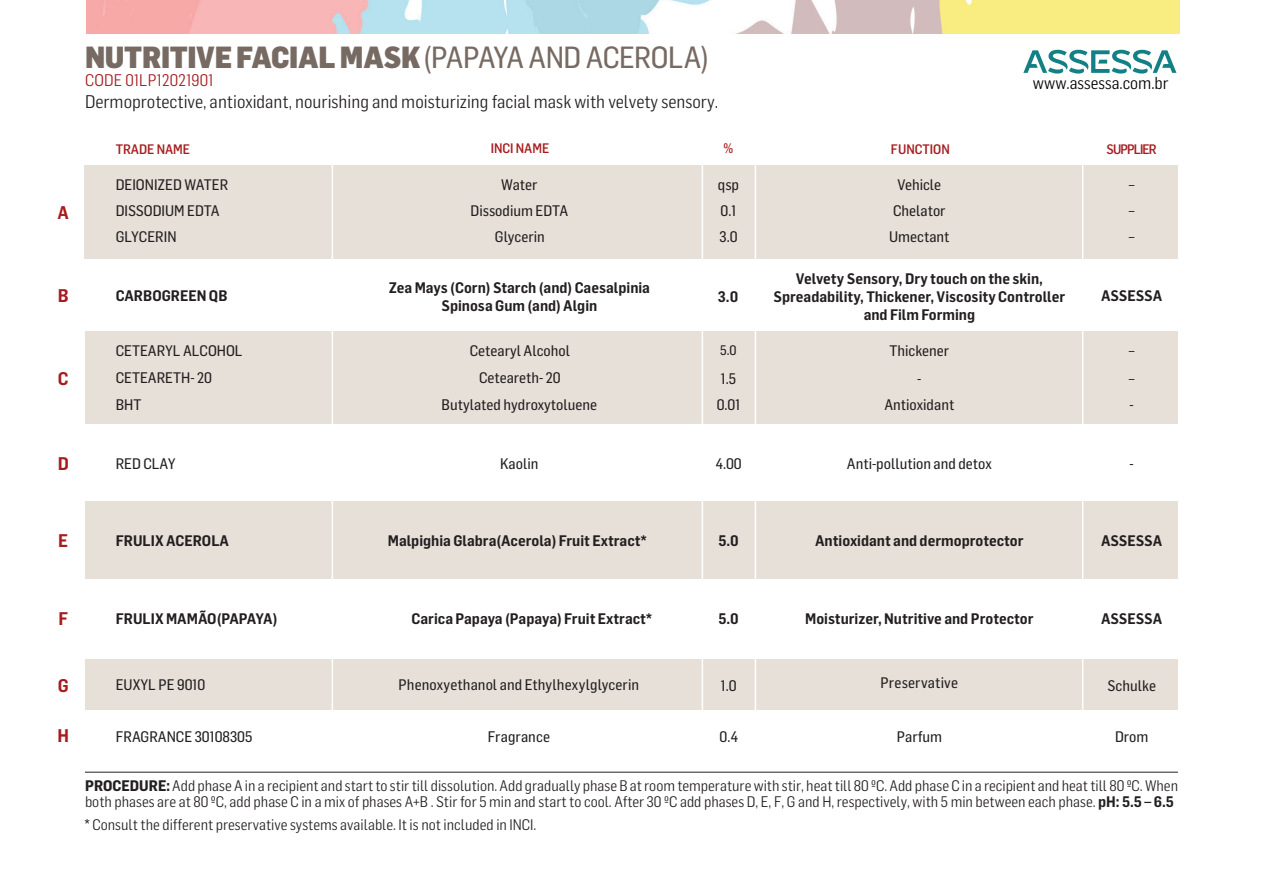
<style>
.page{position:relative;width:1263px;height:893px;background:#fff}
.page>*{position:absolute;margin:0;border:0;box-sizing:border-box;transform-origin:0 0}
.t1{font:900 30px "Flama Semicond";letter-spacing:-.01em;color:#766a62}
.t2{font:18px "Flama Semicond";color:#231f20}
.t3{font:600 18px "Flama Semicond";color:#a61c1f}
.t4{font:16.95px "Flama Semicond";color:#000001}
.t5{font:16.5px "Flama Semicond";letter-spacing:.015em;color:#a61c1f}
.t6{font:15px/16.5px "Flama Semicond";color:#231f20}
.t7{font:15px "Flama Semicond Basic";color:#231f20}
.t8{font:600 15px/18px "Flama Semicond";color:#231f20;text-align:center}
.t9{font:500 13.5px "Flama Semicond";color:#a61c1f}
.t10{font:500 13.5px "Flama Semicond";letter-spacing:-.065em;color:#a61c1f}
.t11{font:13.5px "Flama Semicond Basic";color:#231f20}
.s1{font-family:"Flama Semicond Basic";font-weight:400}
.s2{font-weight:700}
.s3{font-weight:600}
</style>
<div class="page">
<div style="left:85px;top:501px;width:1093px;height:78px;background:#e6e0d8"></div>
<div style="left:85px;top:332px;width:1093px;height:92px;background:#e6e0d8"></div>
<div style="left:85px;top:165px;width:1093px;height:93px;background:#e6e0d8"></div>
<hr style="left:85px;top:772px;width:1093px;height:1px;background:#231f20">
<img style="left:86px;top:0;width:1093px;height:33px">
<div style="left:85px;top:659px;width:1093px;height:50px;background:#e6e0d8"></div>
<hr style="left:332px;top:156px;width:1px;height:611px;background:#fff">
<hr style="left:702px;top:156px;width:1px;height:611px;background:#fff">
<hr style="left:755px;top:156px;width:1px;height:611px;background:#fff">
<hr style="left:1082px;top:156px;width:1px;height:611px;background:#fff">
<svg style="left:1023px;top:50px;width:153px;height:24px"></svg>
<p class="t3" style="left:58px;top:202px;width:13px">A</p>
<p class="t3" style="left:58px;top:285px;width:12px">B</p>
<p class="t3" style="left:58px;top:368px;width:12px">C</p>
<h1 class="t1" style="left:85px;top:39px;width:625px">NUTRITIVEFACIALMASK<span class="s1">(PAPAYA AND ACEROLA)</span></h1>
<p class="t5" style="left:85px;top:71px;width:130px">CODE 01LP12021901</p>
<p class="t2" style="left:85px;top:91px;width:634px">Dermoprotective, antioxidant, nourishing and moisturizing facial mask with velvety sensory.</p>
<p class="t4" style="left:1033px;top:74px;width:137px">www.assessa.com.br</p>
<p class="t9" style="left:116px;top:141px;width:76px">TRADE NAME</p>
<p class="t9" style="left:491px;top:141px;width:60px">INCI NAME</p>
<p class="t9" style="left:723px;top:140px;width:11px">%</p>
<p class="t9" style="left:891px;top:141px;width:60px">FUNCTION</p>
<p class="t10" style="left:1106px;top:141px;width:52px">SUPPLIER</p>
<p class="t7" style="left:116px;top:176px;width:114px">DEIONIZED WATER</p>
<p class="t7" style="left:501px;top:176px;width:38px">Water</p>
<p class="t7" style="left:718px;top:176px;width:23px">qsp</p>
<p class="t7" style="left:897px;top:176px;width:45px">Vehicle</p>
<p class="t7" style="left:116px;top:202px;width:106px">DISSODIUM EDTA</p>
<p class="t7" style="left:471px;top:202px;width:99px">Dissodium EDTA</p>
<p class="t7" style="left:721px;top:202px;width:17px">0.1</p>
<p class="t7" style="left:893px;top:202px;width:54px">Chelator</p>
<p class="t7" style="left:1128px;top:202px;width:8px">–</p>
<p class="t7" style="left:1128px;top:176px;width:8px">–</p>
<p class="t7" style="left:116px;top:228px;width:62px">GLYCERIN</p>
<p class="t7" style="left:495px;top:228px;width:51px">Glycerin</p>
<p class="t7" style="left:719px;top:228px;width:20px">3.0</p>
<p class="t7" style="left:889px;top:228px;width:62px">Umectant</p>
<p class="t7" style="left:1128px;top:228px;width:8px">–</p>
<p class="t8" style="left:116px;top:287px;width:113px">CARBOGREEN QB</p>
<p class="t8" style="left:389px;top:279px;width:263px">Zea Mays (Corn) Starch (and) Caesalpinia<br>Spinosa Gum (and) Algin</p>
<p class="t8" style="left:718px;top:288px;width:22px">3.0</p>
<p class="t8" style="left:773px;top:270px;width:293px">Velvety Sensory, Dry touch on the skin,<br>Spreadability, Thickener, Viscosity Controller and Film Forming</p>
<p class="t8" style="left:1101px;top:287px;width:63px">ASSESSA</p>
<p class="t7" style="left:116px;top:342px;width:128px">CETEARYL ALCOHOL</p>
<p class="t7" style="left:470px;top:342px;width:102px">Cetearyl Alcohol</p>
<p class="t11" style="left:720px;top:343px;width:18px">5.0</p>
<p class="t7" style="left:889px;top:342px;width:61px">Thickener</p>
<p class="t7" style="left:1128px;top:342px;width:8px">–</p>
<p class="t7" style="left:116px;top:369px;width:98px">CETEARETH- 20</p>
<p class="t7" style="left:479px;top:369px;width:83px">Ceteareth- 20</p>
<p class="t7" style="left:721px;top:370px;width:17px">1.5</p>
<p class="t7" style="left:917px;top:370px;width:6px">-</p>
<p class="t7" style="left:116px;top:396px;width:27px">BHT</p>
<p class="t7" style="left:442px;top:396px;width:157px">Butylated hydroxytoluene</p>
<p class="t7" style="left:717px;top:396px;width:25px">0.01</p>
<p class="t7" style="left:884px;top:396px;width:71px">Antioxidant</p>
<p class="t7" style="left:1129px;top:396px;width:6px">-</p>
<p class="t7" style="left:1128px;top:370px;width:8px">–</p>
<p class="t3" style="left:58px;top:453px;width:13px">D</p>
<p class="t7" style="left:116px;top:455px;width:61px">RED CLAY</p>
<p class="t7" style="left:500px;top:455px;width:40px">Kaolin</p>
<p class="t7" style="left:715px;top:455px;width:28px">4.00</p>
<p class="t7" style="left:847px;top:455px;width:146px">Anti-pollution and detox</p>
<p class="t7" style="left:1129px;top:455px;width:6px">-</p>
<p class="t3" style="left:58px;top:530px;width:12px">E</p>
<p class="t3" style="left:58px;top:608px;width:11px">F</p>
<p class="t8" style="left:116px;top:532px;width:115px">FRULIX ACEROLA</p>
<p class="t8" style="left:116px;top:609px;width:163px">FRULIX MAMÃO(PAPAYA)</p>
<p class="t8" style="left:388px;top:532px;width:261px">Malpighia Glabra(Acerola) Fruit Extract*</p>
<p class="t8" style="left:411px;top:609px;width:242px">Carica Papaya (Papaya) Fruit Extract*</p>
<p class="t8" style="left:718px;top:532px;width:22px">5.0</p>
<p class="t8" style="left:718px;top:609px;width:22px">5.0</p>
<p class="t8" style="left:815px;top:532px;width:210px">Antioxidant and dermoprotector</p>
<p class="t8" style="left:805px;top:609px;width:230px">Moisturizer, Nutritive and Protector</p>
<p class="t8" style="left:1101px;top:532px;width:63px">ASSESSA</p>
<p class="t8" style="left:1101px;top:609px;width:63px">ASSESSA</p>
<p class="t3" style="left:58px;top:675px;width:12px">G</p>
<p class="t7" style="left:116px;top:676px;width:91px">EUXYL PE 9010</p>
<p class="t7" style="left:399px;top:676px;width:242px">Phenoxyethanol and Ethylhexylglycerin</p>
<p class="t7" style="left:721px;top:676px;width:17px">1.0</p>
<p class="t7" style="left:881px;top:674px;width:79px">Preservative</p>
<p class="t7" style="left:1107px;top:676px;width:50px">Schulke</p>
<p class="t3" style="left:57px;top:725px;width:13px">H</p>
<p class="t7" style="left:116px;top:728px;width:138px">FRAGRANCE 30108305</p>
<p class="t7" style="left:488px;top:728px;width:64px">Fragrance</p>
<p class="t7" style="left:719px;top:728px;width:20px">0.4</p>
<p class="t7" style="left:897px;top:728px;width:47px">Parfum</p>
<p class="t7" style="left:1115px;top:728px;width:35px">Drom</p>
<p class="t6" style="left:85px;top:777px;width:1094px"><span class="s2">PROCEDURE:</span> Add phase A in a recipient and startto stirtill dissolution. Add gradually phase B atroomtemperaturewith stir, heattill 80 ºC. Add phase C in a recipient and heattill 80 ºC.When both phases are at 80 ºC, add phase C in a mix of phases A+B . Stir for 5 min and start to cool. After 30 ºC add phases D, E, F, G and H, respectively, with 5 min between each phase. <span class="s3">pH: 5.5 – 6.5</span></p>
<p class="t6" style="left:84px;top:817px;width:453px">* Consult the different preservative systems available. It is not included in INCI.</p>
</div>
